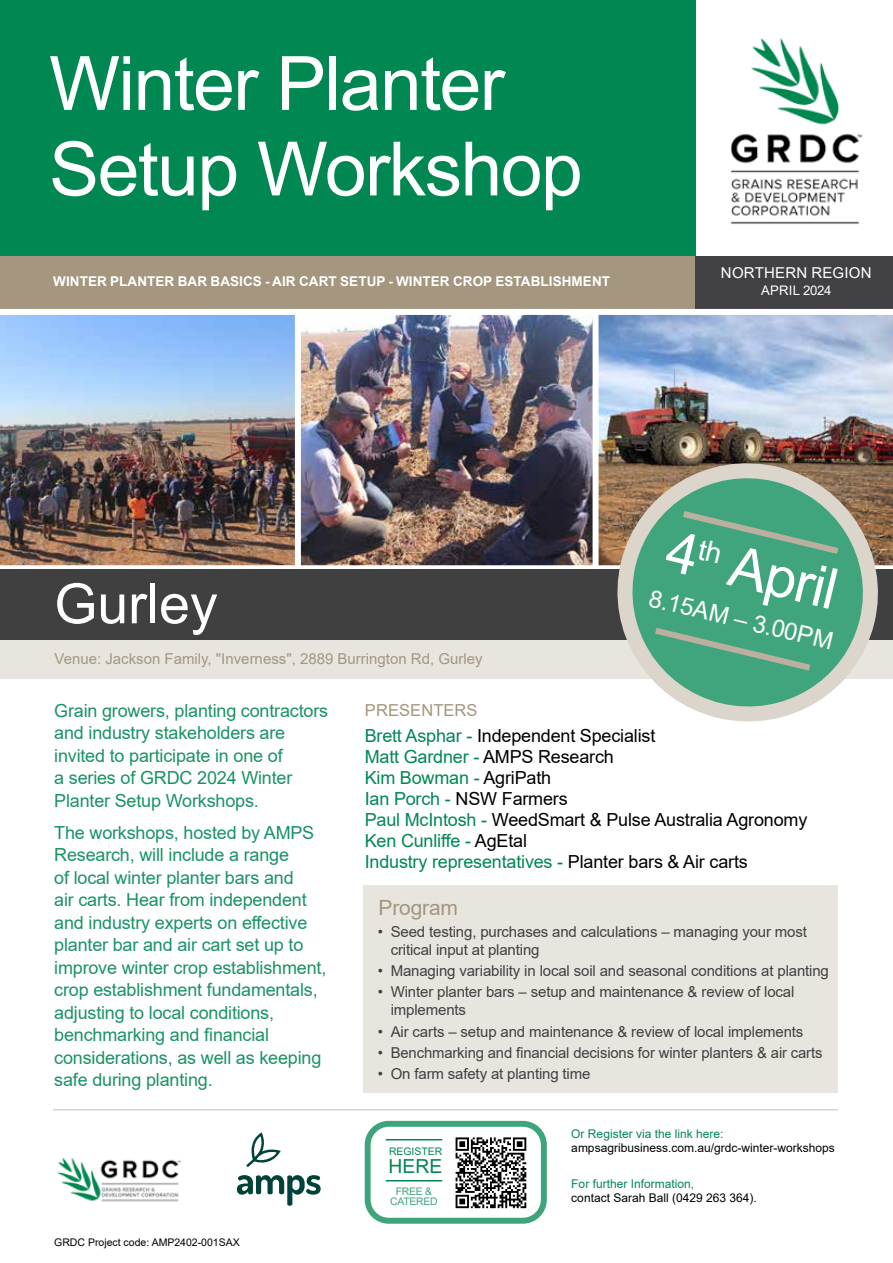
<style>
.page{position:relative;width:893px;height:1263px;background:#fff}
.page>*{position:absolute;margin:0;border:0;box-sizing:border-box;transform-origin:0 0}
.t1{font:75px/85.5px "Arial";letter-spacing:-.02em;color:#fff}
.t2{font:57px "Arial";color:#fff}
.t3{font:55.5px "Arial";color:#fff}
.t4{font:24px "Arial";color:#fff}
.t5{font:21px "Arial";letter-spacing:-.01em;color:#a4967f}
.t6{font:19.35px "Arial";color:#008752}
.t7{font:18px/22.5px "Arial";letter-spacing:-.01em;color:#1a9363}
.t8{font:18px/21px "Arial";letter-spacing:-.01em;color:#000}
.t9{font:16.5px "Arial";letter-spacing:.005em;color:#a4967f}
.t10{font:15px/18px "Arial";letter-spacing:-.01em;color:#404040}
.t11{font:15px "Arial";color:#a4967f}
.t12{font:15px "Arial";letter-spacing:.015em;color:#fff}
.t13{font:700 13.5px "Arial";letter-spacing:.005em;color:#fff}
.t14{font:13.2px "Arial";letter-spacing:.015em;color:#fff}
.t15{font:12px "Arial";color:#000}
.t16{font:12px "Arial";color:#008752}
.t17{font:10.5px "Arial";color:#000}
.t18{font:10.35px/10.4px "Arial";letter-spacing:-.025em;color:#40a57d;text-align:center}
.t19{font:10.35px "Arial";color:#008752}
.s1{color:#008752}
</style>
<div class="page">
<div style="left:0;top:0;width:695px;height:313px;background:#008752"></div>
<div style="left:0;top:256px;width:695px;height:57px;background:#a4967f"></div>
<img style="left:0;top:315px;width:593px;height:250px">
<img style="left:599px;top:315px;width:294px;height:125px">
<div style="left:695px;top:256px;width:198px;height:57px;background:#414042"></div>
<img style="left:731px;top:38px;width:132px;height:186px">
<div style="left:295px;top:310px;width:6px;height:264px;background:#fff"></div>
<svg style="left:0;top:565px;width:593px;height:5px"></svg>
<div style="left:0;top:309px;width:893px;height:6px;background:#fff"></div>
<hr style="left:53px;top:1109px;width:785px;height:1px;background:#bfbfbf">
<img style="left:57px;top:1157px;width:124px;height:45px">
<div style="left:364px;top:885px;width:474px;height:208px;background:#e8e5df"></div>
<div style="left:0;top:570px;width:893px;height:72px;background:#404040"></div>
<div style="left:0;top:640px;width:893px;height:39px;background:#e8e5df"></div>
<svg style="left:595px;top:440px;width:298px;height:282px"></svg>
<svg style="left:648px;top:623px;width:169px;height:52px"></svg>
<svg style="left:246px;top:1132px;width:35px;height:35px"></svg>
<svg style="left:237px;top:1175px;width:84px;height:31px"></svg>
<div style="left:365px;top:1121px;width:182px;height:103px;border:6px solid #3da47b;border-radius:21px"></div>
<hr style="left:386px;top:1139px;width:56px;height:1px;background:#008752">
<hr style="left:386px;top:1180px;width:56px;height:1px;background:#008752">
<svg style="left:456px;top:1137px;width:70px;height:71px"></svg>
<svg style="left:663px;top:507px;width:182px;height:69px"></svg>
<h1 class="t1" style="left:49px;top:40px;width:535px">Winter Planter<br>Setup Workshop</h1>
<p class="t13" style="left:53px;top:272px;width:558px">WINTER PLANTER BAR BASICS - AIR CART SETUP - WINTER CROP ESTABLISHMENT</p>
<p class="t12" style="left:721px;top:263px;width:152px">NORTHERN REGION</p>
<p class="t14" style="left:761px;top:281px;width:72px">APRIL 2024</p>
<h3 class="t3" style="left:54px;top:565px;width:165px">Gurley</h3>
<p class="t11" style="left:55px;top:649px;width:430px">Venue: Jackson Family, "Inverness", 2889 Burrington Rd, Gurley</p>
<h2 class="t2" style="left:739px;top:527px;width:111px;rotate:13deg">April</h2>
<h3 class="t4" style="left:653px;top:582px;width:190px;rotate:13deg">8.15AM – 3.00PM</h3>
<p class="t7" style="left:54px;top:699px;width:275px">Grain growers, planting contractors and industry stakeholders are invited to participate in one of<br>a series of GRDC 2024 Winter<br>Planter Setup Workshops.</p>
<p class="t7" style="left:54px;top:821px;width:274px">The workshops, hosted by AMPS<br>Research, will include a range<br>of local winter planter bars and<br>air carts. Hear from independent and industry experts on effective planter bar and air cart set up to improve winter crop establishment, crop establishment fundamentals, adjusting to local conditions, benchmarking and financial considerations, as well as keeping safe during planting.</p>
<p class="t17" style="left:54px;top:1235px;width:187px">GRDC Project code: AMP2402-001SAX</p>
<p class="t9" style="left:365px;top:699px;width:114px">PRESENTERS</p>
<p class="t8" style="left:365px;top:725px;width:444px"><span class="s1">Brett Asphar -</span> Independent Specialist<br><span class="s1">Matt Gardner -</span> AMPS Research<br><span class="s1">Kim Bowman -</span> AgriPath<br><span class="s1">Ian Porch -</span> NSW Farmers<br><span class="s1">Paul McIntosh -</span> WeedSmart &amp; Pulse Australia Agronomy <span class="s1">Ken Cunliffe -</span> AgEtal<br><span class="s1">Industry representatives -</span> Planter bars &amp; Air carts</p>
<p class="t5" style="left:378px;top:893px;width:81px">Program</p>
<p class="t10" style="left:391px;top:922px;width:418px;text-indent:-13px">• Seed testing, purchases and calculations – managing your most critical input at planting</p>
<p class="t10" style="left:378px;top:962px;width:452px">• Managing variability in local soil and seasonal conditions at planting</p>
<p class="t10" style="left:391px;top:983px;width:405px;text-indent:-13px">• Winter planter bars – setup and maintenance &amp; review of local implements</p>
<p class="t10" style="left:378px;top:1022px;width:427px">• Air carts – setup and maintenance &amp; review of local implements</p>
<p class="t10" style="left:378px;top:1043px;width:446px">• Benchmarking and financial decisions for winter planters &amp; air carts</p>
<p class="t10" style="left:378px;top:1064px;width:214px">• On farm safety at planting time</p>
<p class="t19" style="left:389px;top:1144px;width:55px">REGISTER</p>
<p class="t6" style="left:389px;top:1153px;width:55px">HERE</p>
<p class="t18" style="left:390px;top:1186px;width:49px">FREE &amp;<br>CATERED</p>
<p class="t16" style="left:571px;top:1125px;width:154px">Or Register via the link here:</p>
<p class="t15" style="left:571px;top:1140px;width:265px">ampsagribusiness.com.au/grdc-winter-workshops</p>
<p class="t16" style="left:571px;top:1175px;width:124px">For further Information,</p>
<p class="t15" style="left:571px;top:1190px;width:187px">contact Sarah Ball (0429 263 364).</p>
</div>
